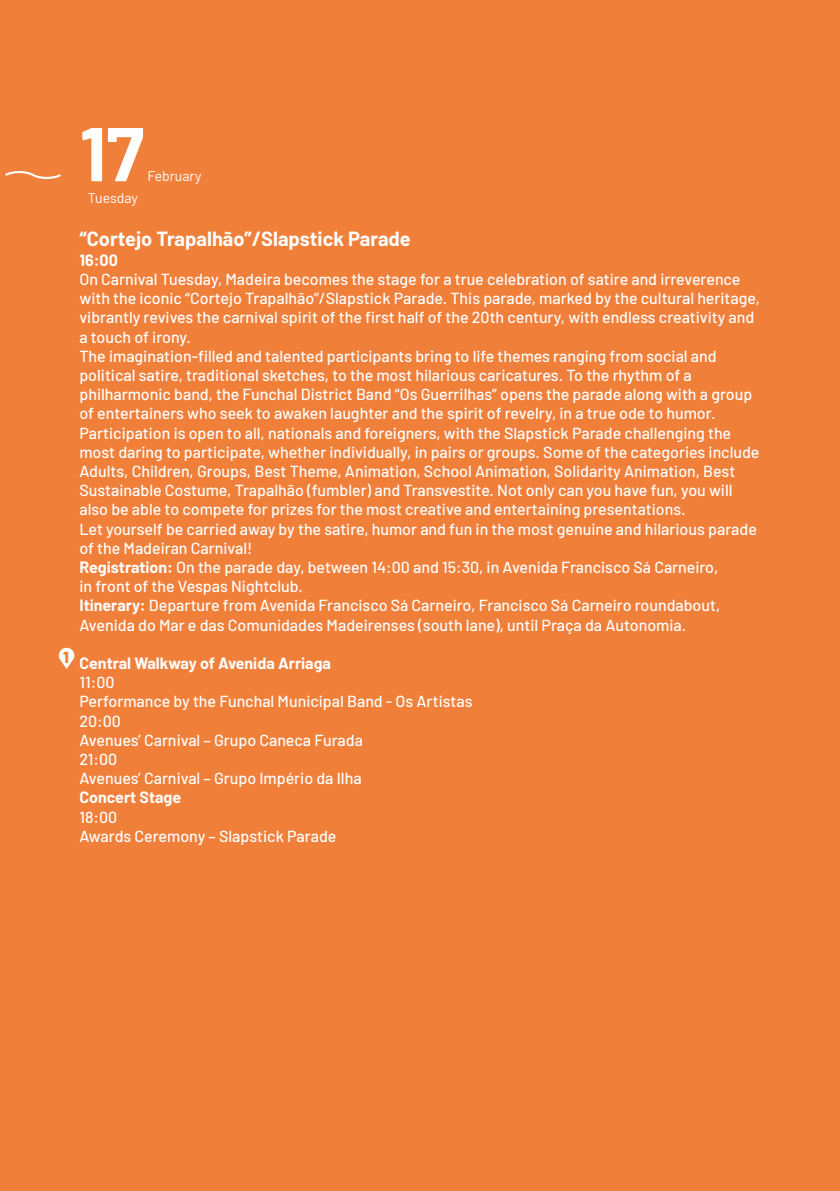
<style>
.page{position:relative;width:840px;height:1191px;background:#fff}
.page>*{position:absolute;margin:0;border:0;box-sizing:border-box;transform-origin:0 0}
.t1{font:700 76px "Barlow";color:#fff}
.t2{font:700 20px "Barlow";color:#fff}
.t3{font:500 16px/19.2px "Barlow";color:#fff}
.t4{font:700 16px "Barlow";color:#fff}
.t5{font:800 16px "Barlow";color:#f07e2e}
.t6{font:14px "Barlow";color:#fff}
.s1{font-weight:700}
</style>
<div class="page">
<div style="left:0;top:0;width:839px;height:1191px;background:#f07f3a"></div>
<svg style="left:58px;top:648px;width:17px;height:21px"></svg>
<svg style="left:5px;top:171px;width:56px;height:8px"></svg>
<p class="t5" style="left:63px;top:645px;width:7px">1</p>
<h1 class="t1" style="left:79px;top:98px;width:66px">17</h1>
<p class="t6" style="left:147px;top:166px;width:56px">February</p>
<p class="t6" style="left:88px;top:188px;width:52px">Tuesday</p>
<p class="t2" style="left:79px;top:224px;width:333px">“Cortejo Trapalhão”/Slapstick Parade</p>
<p class="t4" style="left:79px;top:248px;width:40px">16:00</p>
<p class="t3" style="left:79px;top:268px;width:681px">On Carnival Tuesday, Madeira becomes the stage for a true celebration of satire and irreverence with the iconic “Cortejo Trapalhão”/Slapstick Parade. This parade, marked by the cultural heritage, vibrantly revives the carnival spirit of the first half of the 20th century, with endless creativity and a touch of irony.<br>The imagination-filled and talented participants bring to life themes ranging from social and political satire, traditional sketches, to the most hilarious caricatures. To the rhythm of a philharmonic band, the Funchal District Band “Os Guerrilhas” opens the parade along with a group of entertainers who seek to awaken laughter and the spirit of revelry, in a true ode to humor.<br>Participation is open to all, nationals and foreigners, with the Slapstick Parade challenging the most daring to participate, whether individually, in pairs or groups. Some of the categories include Adults, Children, Groups, Best Theme, Animation, School Animation, Solidarity Animation, Best Sustainable Costume, Trapalhão (fumbler) and Transvestite. Not only can you have fun, you will also be able to compete for prizes for the most creative and entertaining presentations.<br>Let yourself be carried away by the satire, humor and fun in the most genuine and hilarious parade of the Madeiran Carnival!<br><span class="s1">Registration:</span> On the parade day, between 14:00 and 15:30, in Avenida Francisco Sá Carneiro,<br>in front of the Vespas Nightclub.<br><span class="s1">Itinerary:</span> Departure from Avenida Francisco Sá Carneiro, Francisco Sá Carneiro roundabout, Avenida do Mar e das Comunidades Madeirenses (south lane), until Praça da Autonomia.</p>
<p class="t4" style="left:79px;top:651px;width:253px">Central Walkway of Avenida Arriaga</p>
<p class="t3" style="left:79px;top:671px;width:394px">11:00<br>Performance by the Funchal Municipal Band - Os Artistas<br>20:00<br>Avenues’ Carnival – Grupo Caneca Furada<br>21:00<br>Avenues’ Carnival – Grupo Império da Ilha</p>
<p class="t4" style="left:79px;top:786px;width:103px">Concert Stage</p>
<p class="t3" style="left:79px;top:806px;width:258px">18:00<br>Awards Ceremony – Slapstick Parade</p>
</div>
